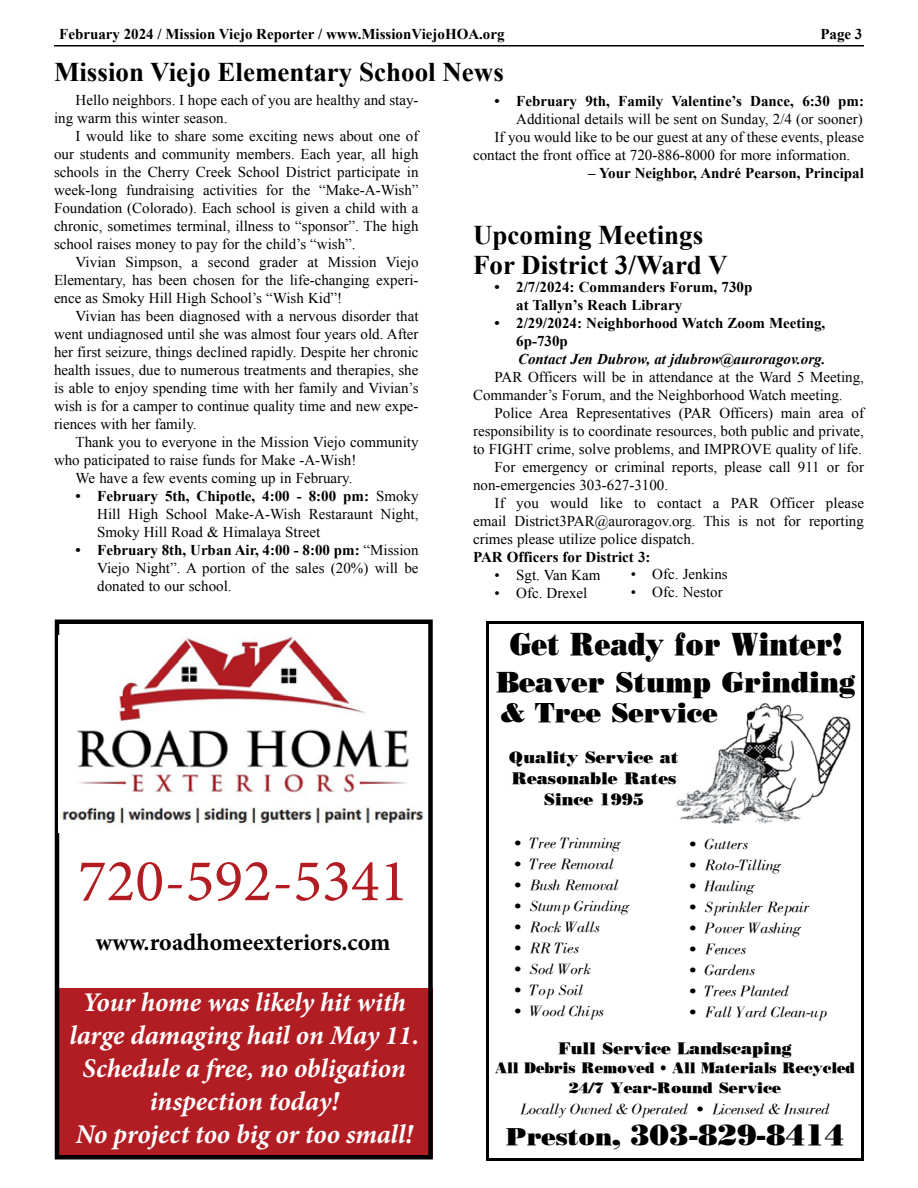
<style>
.page{position:relative;width:918px;height:1188px;background:#fff}
.page>*{position:absolute;margin:0;border:0;box-sizing:border-box;transform-origin:0 0}
.t1{font:60px "Minion Pro";color:#b21d23}
.t2{font:31.5px "Bodoni Poster S Si";color:#000;scale:.84 1}
.t3{font:29.25px "Bodoni Poster S Si";color:#000}
.t4{font:28.65px "Bodoni Poster S Si";color:#000;scale:.95 1}
.t5{font:italic 700 27px/33px "Minion Pro";letter-spacing:-.005em;color:#fff;text-align:center}
.t6{font:700 27px/30px "Times New Roman";color:#000}
.t7{font:27px "Bodoni Poster S Si";color:#000;scale:.95 1}
.t8{font:700 24px "Minion Pro";color:#000}
.t9{font:16.5px/21px "Bodoni Poster S Si";color:#000;text-align:center}
.t10{font:15px/18px "Times New Roman";color:#000;text-align:justify}
.t11{font:700 15px/18px "Times New Roman";color:#000}
.t12{font:italic 15px "Bodoni Poster S Si";color:#000;scale:1.1 1}
.t13{font:15px/19.5px "Bodoni Poster S Si";color:#000;text-align:center;scale:.95 1}
.t14{font:italic 700 15px "Times New Roman";color:#000}
.s1{font-weight:700}
.s2{font-size:24px}
</style>
<div class="page">
<hr style="left:54px;top:45px;width:810px;height:1px;background:#000">
<div style="left:486px;top:621px;width:378px;height:540px;border:3px solid #000"></div>
<img style="left:675px;top:703px;width:176px;height:121px">
<div style="left:55px;top:988px;width:378px;height:169px;background:#b21d23"></div>
<div style="left:55px;top:620px;width:378px;height:540px;border:4px solid #000"></div>
<img style="left:59px;top:636px;width:365px;height:196px">
<p class="t11" style="left:59px;top:24px;width:447px">February 2024 / Mission Viejo Reporter / www.MissionViejoHOA.org</p>
<p class="t11" style="left:820px;top:24px;width:44px">Page 3</p>
<h3 class="t6" style="left:54px;top:56px;width:451px">Mission Viejo Elementary School News</h3>
<p class="t10" style="left:54px;top:90px;width:366px;text-indent:22px">Hello neighbors. I hope each of you are healthy and stay&shy;ing warm this winter season.</p>
<p class="t10" style="left:54px;top:126px;width:366px;text-indent:22px">I would like to share some exciting news about one of our students and community members. Each year, all high schools in the Cherry Creek School District participate in week-long fundraising activities for the “Make-A-Wish” Foundation (Colorado). Each school is given a child with a chronic, sometimes terminal, illness to “sponsor”. The high school raises money to pay for the child’s “wish”.</p>
<p class="t10" style="left:54px;top:252px;width:366px;text-indent:22px">Vivian Simpson, a second grader at Mission Viejo Elementary, has been chosen for the life-changing experi&shy;ence as Smoky Hill High School’s “Wish Kid”!</p>
<p class="t10" style="left:54px;top:306px;width:366px;text-indent:22px">Vivian has been diagnosed with a nervous disorder that went undiagnosed until she was almost four years old. After her first seizure, things declined rapidly. Despite her chronic health issues, due to numerous treatments and therapies, she is able to enjoy spending time with her family and Vivian’s wish is for a camper to continue quality time and new expe&shy;riences with her family.</p>
<p class="t10" style="left:76px;top:432px;width:344px">Thank you to everyone in the Mission Viejo community</p>
<p class="t10" style="left:54px;top:450px;width:304px">who paticipated to raise funds for Make -A-Wish!</p>
<p class="t10" style="left:76px;top:468px;width:278px">We have a few events coming up in February.</p>
<p class="t10" style="left:97px;top:486px;width:323px;text-indent:-22px"><span class="s1">• February 5th, Chipotle, 4:00 - 8:00 pm:</span> Smoky Hill High School Make-A-Wish Restaraunt Night, Smoky Hill Road &amp; Himalaya Street</p>
<p class="t10" style="left:97px;top:540px;width:323px;text-indent:-22px"><span class="s1">• February 8th, Urban Air, 4:00 - 8:00 pm:</span> “Mission Viejo Night”. A portion of the sales (20%) will be donated to our school.</p>
<h1 class="t1" style="left:78px;top:841px;width:332px">720-592-5341</h1>
<h3 class="t8" style="left:96px;top:925px;width:296px">www.roadhomeexteriors.com</h3>
<h3 class="t5" style="left:69px;top:985px;width:351px">Your home was likely hit with large damaging hail on May 11.<br>Schedule a free, no obligation inspection today!<br>No project too big or too small!</h3>
<p class="t11" style="left:495px;top:92px;width:371px">• February 9th, Family Valentine’s Dance, 6:30 pm:</p>
<p class="t10" style="left:516px;top:110px;width:348px">Additional details will be sent on Sunday, 2/4 (or sooner)</p>
<p class="t10" style="left:495px;top:128px;width:371px">If you would like to be our guest at any of these events, please</p>
<p class="t10" style="left:473px;top:146px;width:379px">contact the front office at 720-886-8000 for more information.</p>
<p class="t11" style="left:588px;top:164px;width:277px">– Your Neighbor, André Pearson, Principal</p>
<h3 class="t6" style="left:473px;top:220px;width:256px">Upcoming Meetings<br>For District 3/Ward V</h3>
<p class="t11" style="left:516px;top:278px;width:238px;text-indent:-22px">• 2/7/2024: Commanders Forum, 730p at Tallyn’s Reach Library</p>
<p class="t11" style="left:516px;top:314px;width:311px;text-indent:-22px">• 2/29/2024: Neighborhood Watch Zoom Meeting,<br>6p-730p</p>
<p class="t14" style="left:518px;top:349px;width:309px">Contact Jen Dubrow, at jdubrow@auroragov.org.</p>
<p class="t10" style="left:473px;top:368px;width:392px;text-indent:22px">PAR Officers will be in attendance at the Ward 5 Meeting,<br>Commander’s Forum, and the Neighborhood Watch meeting.</p>
<p class="t10" style="left:495px;top:404px;width:371px">Police Area Representatives (PAR Officers) main area of</p>
<p class="t10" style="left:473px;top:422px;width:392px">responsibility is to coordinate resources, both public and private,</p>
<p class="t10" style="left:473px;top:440px;width:390px">to FIGHT crime, solve problems, and IMPROVE quality of life.</p>
<p class="t10" style="left:495px;top:458px;width:371px">For emergency or criminal reports, please call 911 or for</p>
<p class="t10" style="left:473px;top:476px;width:197px">non-emergencies 303-627-3100.</p>
<p class="t10" style="left:495px;top:494px;width:371px">If you would like to contact a PAR Officer please</p>
<p class="t10" style="left:473px;top:512px;width:392px">email District3PAR@auroragov.org. This is not for reporting</p>
<p class="t10" style="left:473px;top:530px;width:223px">crimes please utilize police dispatch.</p>
<p class="t11" style="left:473px;top:548px;width:179px">PAR Officers for District 3:</p>
<p class="t10" style="left:495px;top:566px;width:107px">• Sgt. Van Kam</p>
<p class="t10" style="left:495px;top:584px;width:94px">• Ofc. Drexel</p>
<p class="t10" style="left:631px;top:565px;width:98px">• Ofc. Jenkins</p>
<p class="t10" style="left:631px;top:583px;width:93px">• Ofc. Nestor</p>
<h2 class="t2" style="left:510px;top:625px;width:397px">Get Ready for Winter!</h2>
<h3 class="t4" style="left:496px;top:665px;width:380px">Beaver Stump Grinding</h3>
<h3 class="t7" style="left:501px;top:696px;width:229px">&amp; Tree Service</h3>
<p class="t9" style="left:509px;top:747px;width:171px">Quality Service at<br>Reasonable Rates<br>Since 1995</p>
<p class="t12" style="left:514px;top:835px;width:99px">• Tree Trimming</p>
<p class="t12" style="left:514px;top:856px;width:92px">• Tree Removal</p>
<p class="t12" style="left:514px;top:877px;width:96px">• Bush Removal</p>
<p class="t12" style="left:514px;top:898px;width:106px">• Stump Grinding</p>
<p class="t12" style="left:514px;top:919px;width:79px">• Rock Walls</p>
<p class="t12" style="left:514px;top:940px;width:60px">• RR Ties</p>
<p class="t12" style="left:514px;top:961px;width:71px">• Sod Work</p>
<p class="t12" style="left:514px;top:982px;width:64px">• Top Soil</p>
<p class="t12" style="left:514px;top:1003px;width:83px">• Wood Chips</p>
<p class="t12" style="left:689px;top:835px;width:55px">• Gutters</p>
<p class="t12" style="left:689px;top:856px;width:85px">• Roto-Tilling</p>
<p class="t12" style="left:689px;top:877px;width:61px">• Hauling</p>
<p class="t12" style="left:689px;top:898px;width:111px">• Sprinkler Repair</p>
<p class="t12" style="left:689px;top:919px;width:103px">• Power Washing</p>
<p class="t12" style="left:689px;top:940px;width:53px">• Fences</p>
<p class="t12" style="left:689px;top:961px;width:61px">• Gardens</p>
<p class="t12" style="left:689px;top:982px;width:93px">• Trees Planted</p>
<p class="t12" style="left:689px;top:1003px;width:127px">• Fall Yard Clean-up</p>
<p class="t9" style="left:558px;top:1037px;width:235px">Full Service Landscaping</p>
<p class="t13" style="left:495px;top:1058px;width:380px">All Debris Removed • All Materials Recycled<br>24/7 Year-Round Service</p>
<p class="t12" style="left:520px;top:1100px;width:283px">Locally Owned &amp; Operated • Licensed &amp; Insured</p>
<h3 class="t3" style="left:506px;top:1117px;width:340px"><span class="s2">Preston,</span> 303-829-8414</h3>
</div>
